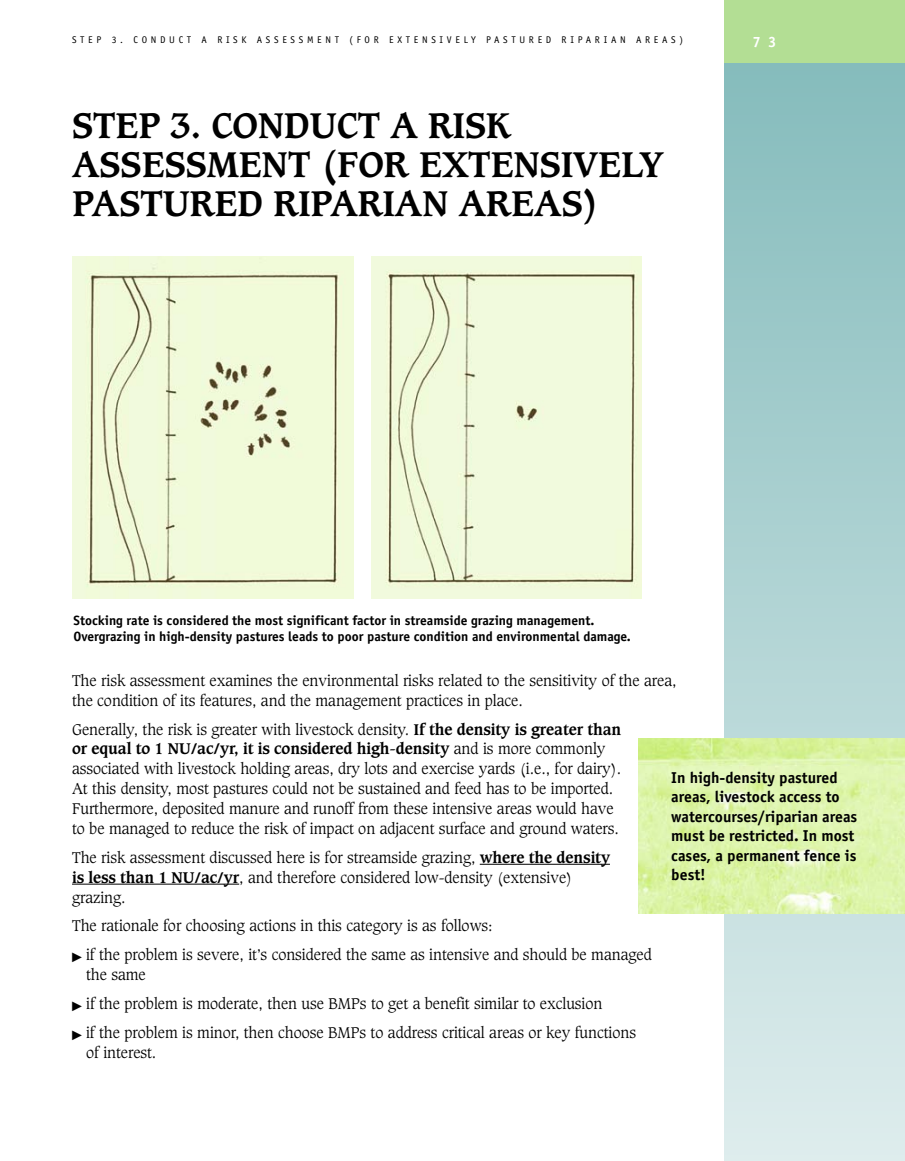
<style>
.page{position:relative;width:905px;height:1161px;background:#fff}
.page>*{position:absolute;margin:0;border:0;box-sizing:border-box;transform-origin:0 0}
.t1{font:700 34.5px/39px "Caxton";color:#000}
.t2{font:700 15.75px/19.5px "Officina Sans";color:#000}
.t3{font:300 15px/19.8px "Caxton";color:#000}
.t4{font:700 15px "Officina Sans";color:#fff}
.t5{font:700 13.5px/16.5px "Officina Sans";color:#000}
.t6{font:9.75px "Officina Sans";letter-spacing:.38em;color:#000}
.s1{font-weight:700}
</style>
<div class="page">
<img style="left:72px;top:256px;width:281px;height:342px">
<img style="left:371px;top:256px;width:270px;height:342px">
<svg style="left:724px;top:63px;width:180px;height:1098px;background:#aed2d2"></svg>
<div style="left:724px;top:0;width:180px;height:63px;background:#b3de94"></div>
<img style="left:638px;top:738px;width:266px;height:176px">
<hr style="left:480px;top:864px;width:130px;height:1px;background:#000">
<hr style="left:72px;top:884px;width:167px;height:1px;background:#000">
<p class="t6" style="left:72px;top:36px;width:612px">STEP 3. CONDUCT A RISK ASSESSMENT (FOR EXTENSIVELY PASTURED RIPARIAN AREAS)</p>
<h1 class="t1" style="left:72px;top:109px;width:593px">STEP 3. CONDUCT A RISK<br>ASSESSMENT (FOR EXTENSIVELY<br>PASTURED RIPARIAN AREAS)</h1>
<p class="t4" style="left:752px;top:36px;width:26px">7 3</p>
<p class="t5" style="left:74px;top:613px;width:559px">Stocking rate is considered the most significant factor in streamside grazing management.<br>Overgrazing in high-density pastures leads to poor pasture condition and environmental damage.</p>
<p class="t3" style="left:72px;top:672px;width:606px">The risk assessment examines the environmental risks related to the sensitivity of the area, the condition of its features, and the management practices in place.</p>
<p class="t3" style="left:72px;top:720px;width:551px">Generally, the risk is greater with livestock density. <span class="s1">If the density is greater than or equal to 1 NU/ac/yr, it is considered high-density</span> and is more commonly associated with livestock holding areas, dry lots and exercise yards (i.e., for dairy).<br>At this density, most pastures could not be sustained and feed has to be imported.<br>Furthermore, deposited manure and runoff from these intensive areas would have to be managed to reduce the risk of impact on adjacent surface and ground waters.</p>
<p class="t3" style="left:72px;top:849px;width:539px">The risk assessment discussed here is for streamside grazing, <span class="s1">where the density is less than 1 NU/ac/yr</span>, and therefore considered low-density (extensive) grazing.</p>
<p class="t3" style="left:86px;top:913px;width:567px;line-height:28.8px;text-indent:-14px">The rationale for choosing actions in this category is as follows:<br>if the problem is severe, it’s considered the same as intensive and should be managed</p>
<p class="t3" style="left:86px;top:961px;width:551px;line-height:29px">the same<br>if the problem is moderate, then use BMPs to get a benefit similar to exclusion<br>if the problem is minor, then choose BMPs to address critical areas or key functions</p>
<p class="t3" style="left:86px;top:1044px;width:72px">of interest.</p>
<p class="t2" style="left:671px;top:769px;width:187px">In high-density pastured areas, livestock access to watercourses/riparian areas must be restricted. In most cases, a permanent fence is best!</p>
</div>
